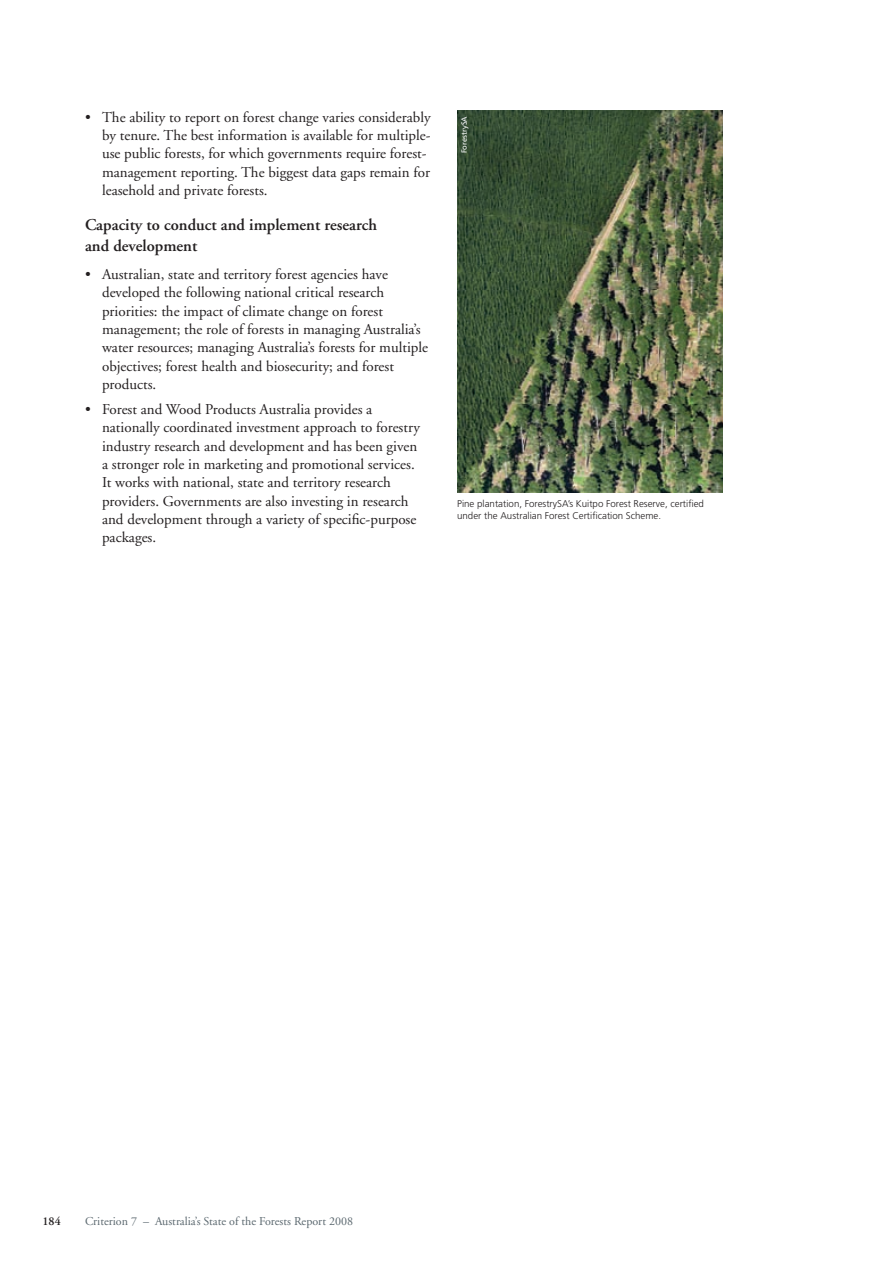
<style>
.page{position:relative;width:893px;height:1263px;background:#fff}
.page>*{position:absolute;margin:0;border:0;box-sizing:border-box;transform-origin:0 0}
.t1{font:600 16.5px/21px "Adobe Garamond";color:#231f20}
.t2{font:15px/18.3px "Adobe Garamond";color:#231f20}
.t3{font:12px "Adobe Garamond";color:#5a676e}
.t4{font:600 12px "Adobe Garamond";color:#231f20}
.t5{font:300 9.75px/12px "Frutiger";color:#231f20}
.t6{font:7.5px "Frutiger";color:#fff}
</style>
<div class="page">
<img style="left:457px;top:111px;width:266px;height:382px">
<p class="t2" style="left:102px;top:108px;width:330px;text-indent:-17px">• The ability to report on forest change varies considerably by tenure. The best information is available for multiple&shy;use public forests, for which governments require forest&shy;management reporting. The biggest data gaps remain for leasehold and private forests.</p>
<p class="t1" style="left:85px;top:214px;width:293px">Capacity to conduct and implement research and development</p>
<p class="t2" style="left:102px;top:265px;width:328px;text-indent:-17px">• Australian, state and territory forest agencies have developed the following national critical research priorities: the impact of climate change on forest management; the role of forests in managing Australia’s water resources; managing Australia’s forests for multiple objectives; forest health and biosecurity; and forest products.</p>
<p class="t2" style="left:102px;top:400px;width:319px;text-indent:-17px">• Forest and Wood Products Australia provides a nationally coordinated investment approach to forestry industry research and development and has been given a stronger role in marketing and promotional services.<br>It works with national, state and territory research providers. Governments are also investing in research and development through a variety of specific-purpose packages.</p>
<p class="t6" style="left:460px;top:153px;width:39px;rotate:-90deg">ForestrySA</p>
<p class="t5" style="left:457px;top:497px;width:248px">Pine plantation, ForestrySA’s Kuitpo Forest Reserve, certified under the Australian Forest Certification Scheme.</p>
<p class="t4" style="left:43px;top:1214px;width:20px">184</p>
<p class="t3" style="left:85px;top:1215px;width:269px">Criterion 7 – Australia’s State of the Forests Report 2008</p>
</div>
